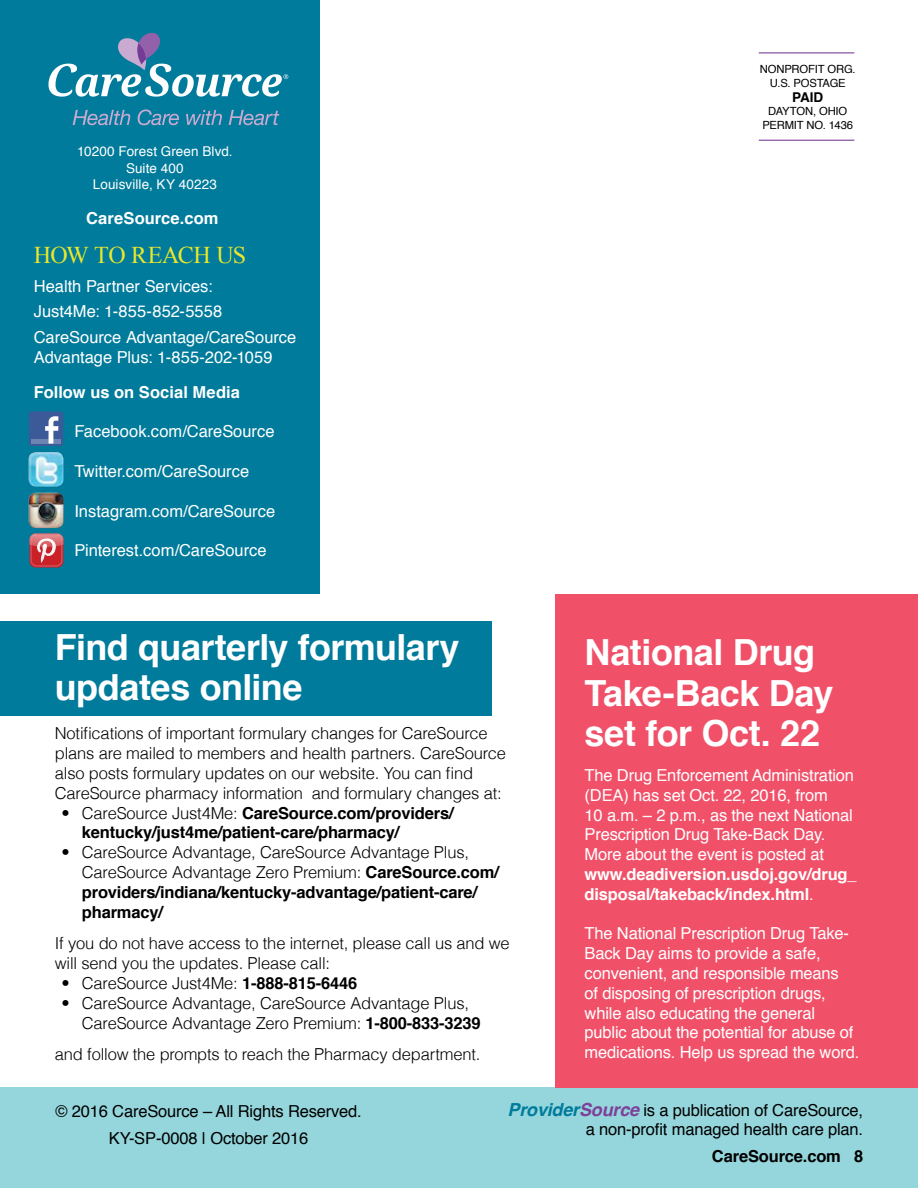
<style>
.page{position:relative;width:918px;height:1188px;background:#fff}
.page>*{position:absolute;margin:0;border:0;box-sizing:border-box;transform-origin:0 0}
.t1{font:700 36px/40.5px "Helvetica";letter-spacing:-.015em;color:#fff}
.t2{font:24px "Times New Roman";letter-spacing:-.025em;color:#ebe72a}
.t3{font:300 16.5px/19.8px "Helvetica";letter-spacing:-.01em;color:#000}
.t4{font:16.5px/19.8px "Helvetica";letter-spacing:-.01em;color:#fff}
.t5{font:16.5px/19.8px "Helvetica";letter-spacing:-.01em;color:#000;text-align:right}
.t6{font:700 16.5px/19.8px "Helvetica";letter-spacing:-.01em;color:#000}
.t7{font:700 16.5px/19.8px "Helvetica";letter-spacing:-.01em;color:#fff}
.t8{font:13.5px/16.5px "Helvetica";letter-spacing:.005em;color:#fff;text-align:center}
.t9{font:700 13.5px "Helvetica";color:#000}
.t10{font:11.25px/13.5px "Helvetica";letter-spacing:-.015em;color:#000;text-align:center}
.s1{font-weight:300}
.s2{font-weight:700}
.s3{font-weight:400}
.s4{font-weight:700;font-style:italic;font-size:18px;color:#007b9b}
.s5{font-weight:700;font-style:italic;font-size:18px;color:#7d4199}
</style>
<div class="page">
<div style="left:0;top:1088px;width:918px;height:100px;background:#94d6dc"></div>
<div style="left:0;top:621px;width:491px;height:95px;background:#007b9b"></div>
<hr style="left:759px;top:52px;width:95px;height:1px;background:#7d4199">
<hr style="left:759px;top:140px;width:95px;height:1px;background:#7d4199">
<div style="left:555px;top:594px;width:363px;height:494px;background:#f05169"></div>
<div style="left:0;top:0;width:320px;height:594px;background:#007b9b"></div>
<svg style="left:49px;top:33px;width:239px;height:64px"></svg>
<svg style="left:73px;top:110px;width:57px;height:15px"></svg>
<svg style="left:138px;top:109px;width:41px;height:16px"></svg>
<svg style="left:186px;top:110px;width:36px;height:15px"></svg>
<svg style="left:229px;top:110px;width:50px;height:15px"></svg>
<img style="left:29px;top:452px;width:34px;height:35px">
<svg style="left:29px;top:411px;width:34px;height:35px"></svg>
<img style="left:29px;top:493px;width:34px;height:35px">
<svg style="left:29px;top:534px;width:34px;height:34px"></svg>
<svg style="left:29px;top:534px;width:34px;height:33px"></svg>
<p class="t8" style="left:77px;top:144px;width:157px">10200 Forest Green Blvd.<br>Suite 400<br>Louisville, KY 40223</p>
<p class="t7" style="left:86px;top:209px;width:134px">CareSource.com</p>
<h2 class="t2" style="left:34px;top:239px;width:214px">HOW TO REACH US</h2>
<p class="t4" style="left:34px;top:273px;width:264px;line-height:25.8px">Health Partner Services:<br>Just4Me: 1-855-852-5558<br>CareSource Advantage/CareSource</p>
<p class="t4" style="left:34px;top:348px;width:240px">Advantage Plus: 1-855-202-1059</p>
<p class="t7" style="left:34px;top:382px;width:208px">Follow us on Social Media</p>
<p class="t4" style="left:74px;top:422px;width:202px">Facebook.com/CareSource</p>
<p class="t4" style="left:74px;top:462px;width:177px">Twitter.com/CareSource</p>
<p class="t4" style="left:74px;top:501px;width:203px">Instagram.com/CareSource</p>
<p class="t4" style="left:74px;top:541px;width:194px">Pinterest.com/CareSource</p>
<h1 class="t1" style="left:55px;top:627px;width:406px">Find quarterly formulary updates online</h1>
<p class="t3" style="left:55px;top:723px;width:453px">Notifications of important formulary changes for CareSource plans are mailed to members and health partners. CareSource also posts formulary updates on our website. You can find CareSource pharmacy information and formulary changes at:</p>
<p class="t6" style="left:82px;top:803px;width:373px;text-indent:-20px"><span class="s1">• CareSource Just4Me:</span> CareSource.com/providers/ kentucky/just4me/patient-care/pharmacy/</p>
<p class="t3" style="left:82px;top:842px;width:419px;text-indent:-20px">• CareSource Advantage, CareSource Advantage Plus, CareSource Advantage Zero Premium: <span class="s2">CareSource.com/ providers/indiana/kentucky-advantage/patient-care/ pharmacy/</span></p>
<p class="t3" style="left:55px;top:933px;width:456px">If you do not have access to the internet, please call us and we will send you the updates. Please call:</p>
<p class="t3" style="left:62px;top:972px;width:297px">• CareSource Just4Me: <span class="s2">1-888-815-6446</span></p>
<p class="t3" style="left:82px;top:992px;width:400px;text-indent:-20px">• CareSource Advantage, CareSource Advantage Plus,<br>CareSource Advantage Zero Premium: <span class="s2">1-800-833-3239</span></p>
<p class="t3" style="left:55px;top:1044px;width:427px">and follow the prompts to reach the Pharmacy department.</p>
<p class="t10" style="left:760px;top:63px;width:97px">NONPROFIT ORG.<br>U.S. POSTAGE</p>
<p class="t9" style="left:792px;top:86px;width:33px">PAID</p>
<p class="t10" style="left:762px;top:105px;width:92px">DAYTON, OHIO<br>PERMIT NO. 1436</p>
<h1 class="t1" style="left:585px;top:633px;width:250px">National Drug<br>Take-Back Day set for Oct. 22</h1>
<p class="t4" style="left:585px;top:766px;width:271px">The Drug Enforcement Administration (DEA) has set Oct. 22, 2016, from<br>10 a.m. – 2 p.m., as the next National Prescription Drug Take-Back Day.<br>More about the event is posted at</p>
<p class="t7" style="left:585px;top:865px;width:274px">www.deadiversion.usdoj.gov/drug_ disposal/takeback/index.html<span class="s3">.</span></p>
<p class="t4" style="left:585px;top:924px;width:276px">The National Prescription Drug Take-Back Day aims to provide a safe, convenient, and responsible means<br>of disposing of prescription drugs, while also educating the general public about the potential for abuse of medications. Help us spread the word.</p>
<p class="t5" style="left:55px;top:1099px;width:308px;line-height:27px;text-align:center">© 2016 CareSource – All Rights Reserved.<br>KY-SP-0008 | October 2016</p>
<p class="t5" style="left:508px;top:1100px;width:357px"><span class="s4">Provider</span><span class="s5">Source</span> is a publication of CareSource, a non-profit managed health care plan.</p>
<p class="t6" style="left:712px;top:1146px;width:153px">CareSource.com 8</p>
</div>
